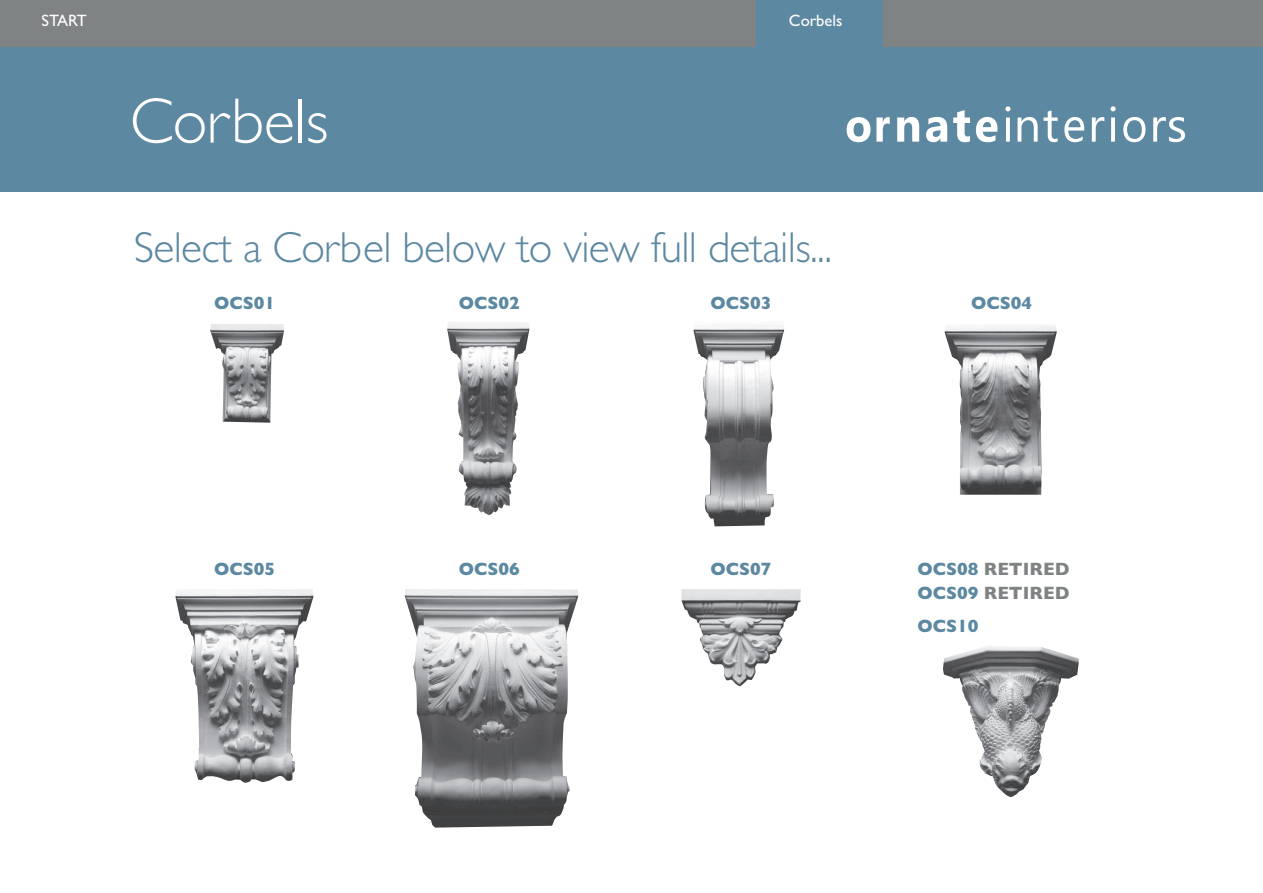
<style>
.page{position:relative;width:1263px;height:893px;background:#fff}
.page>*{position:absolute;margin:0;border:0;box-sizing:border-box;transform-origin:0 0}
.t1{font:300 64.5px "Gill Sans";color:#fff}
.t2{font:300 43.5px "Gill Sans";color:#5c88a1}
.t3{font:700 18px "Gill Sans";color:#5c88a1}
.t4{font:700 18px/24.5px "Gill Sans";color:#808384}
.t5{font:16.5px "Gill Sans";color:#fff}
.s1{color:#5c88a1}
</style>
<div class="page">
<div style="left:0;top:0;width:1263px;height:191px;background:#5c88a1"></div>
<svg style="left:1005px;top:106px;width:5px;height:36px"></svg>
<svg style="left:876px;top:117px;width:14px;height:25px"></svg>
<svg style="left:1017px;top:110px;width:41px;height:32px"></svg>
<svg style="left:1064px;top:117px;width:20px;height:25px"></svg>
<svg style="left:1092px;top:117px;width:12px;height:25px"></svg>
<svg style="left:1110px;top:106px;width:5px;height:36px"></svg>
<svg style="left:1123px;top:117px;width:22px;height:25px"></svg>
<svg style="left:1153px;top:117px;width:32px;height:25px"></svg>
<svg style="left:847px;top:117px;width:23px;height:25px"></svg>
<svg style="left:897px;top:117px;width:22px;height:25px"></svg>
<svg style="left:926px;top:117px;width:21px;height:25px"></svg>
<svg style="left:953px;top:110px;width:17px;height:32px"></svg>
<svg style="left:976px;top:117px;width:21px;height:25px"></svg>
<div style="left:0;top:0;width:127px;height:47px;background:#808384"></div>
<div style="left:127px;top:0;width:127px;height:47px;background:#808384"></div>
<div style="left:252px;top:0;width:127px;height:47px;background:#808384"></div>
<div style="left:378px;top:0;width:127px;height:47px;background:#808384"></div>
<div style="left:505px;top:0;width:126px;height:47px;background:#808384"></div>
<div style="left:630px;top:0;width:127px;height:47px;background:#808384"></div>
<div style="left:756px;top:0;width:126px;height:47px;background:#5c88a1"></div>
<div style="left:883px;top:0;width:127px;height:47px;background:#808384"></div>
<div style="left:1010px;top:0;width:127px;height:47px;background:#808384"></div>
<div style="left:1137px;top:0;width:126px;height:47px;background:#808384"></div>
<img style="left:175px;top:589px;width:138px;height:194px">
<img style="left:405px;top:589px;width:173px;height:239px">
<img style="left:681px;top:589px;width:119px;height:97px">
<img style="left:943px;top:646px;width:136px;height:151px">
<img style="left:210px;top:324px;width:74px;height:99px">
<img style="left:447px;top:322px;width:82px;height:193px">
<img style="left:693px;top:325px;width:91px;height:201px">
<img style="left:945px;top:325px;width:112px;height:170px">
<p class="t5" style="left:41px;top:11px;width:47px">START</p>
<p class="t5" style="left:789px;top:11px;width:55px">Corbels</p>
<h1 class="t1" style="left:130px;top:84px;width:200px">Corbels</h1>
<h2 class="t2" style="left:134px;top:223px;width:700px">Select a Corbel below to view full details...</h2>
<p class="t3" style="left:214px;top:293px;width:63px">OCS01</p>
<p class="t3" style="left:459px;top:293px;width:63px">OCS02</p>
<p class="t3" style="left:710px;top:293px;width:63px">OCS03</p>
<p class="t3" style="left:971px;top:293px;width:63px">OCS04</p>
<p class="t3" style="left:214px;top:558px;width:63px">OCS05</p>
<p class="t3" style="left:459px;top:558px;width:63px">OCS06</p>
<p class="t3" style="left:710px;top:558px;width:63px">OCS07</p>
<p class="t4" style="left:917px;top:556px;width:154px"><span class="s1">OCS08</span> RETIRED<br><span class="s1">OCS09</span> RETIRED</p>
<p class="t3" style="left:917px;top:615px;width:63px">OCS10</p>
</div>
